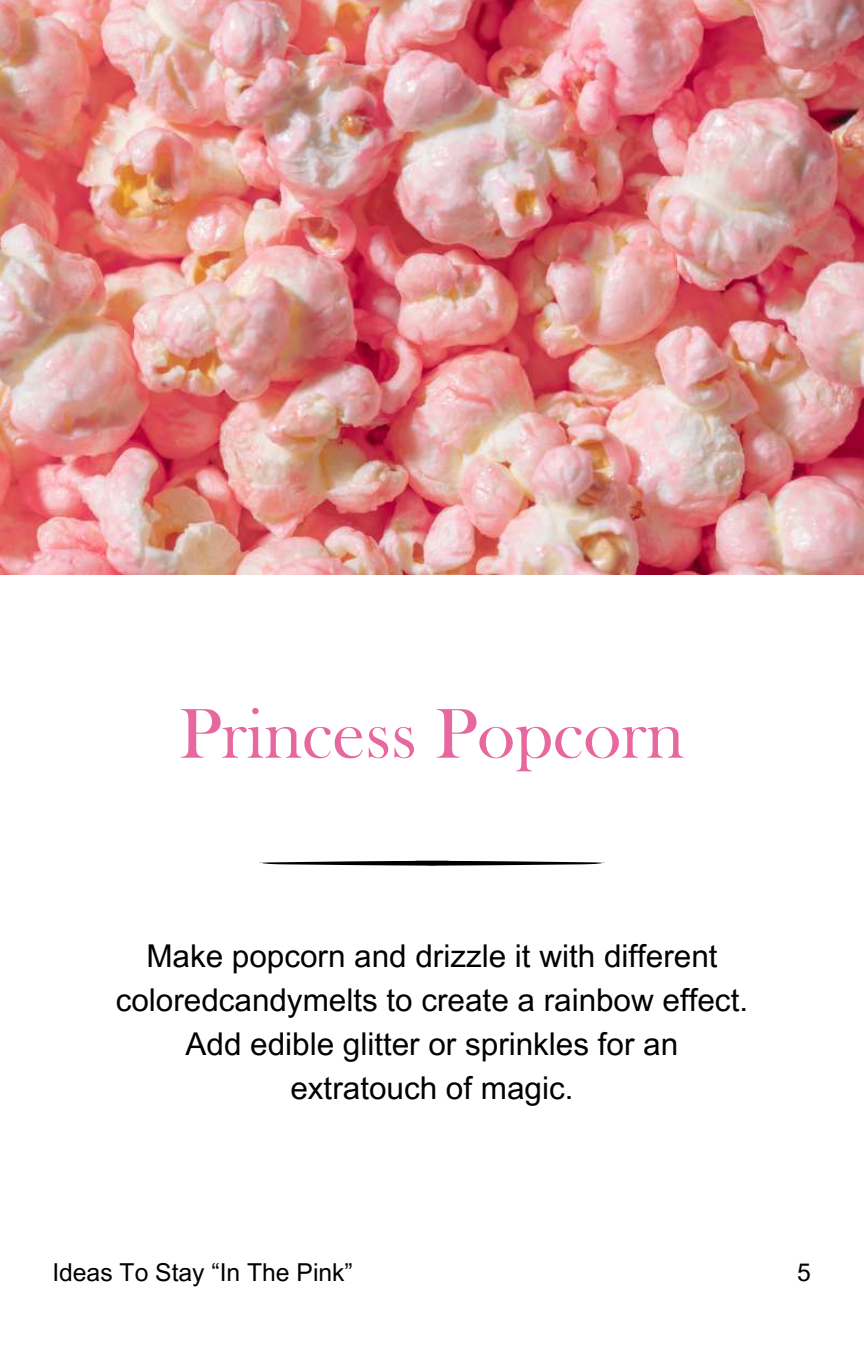
<style>
.page{position:relative;width:864px;height:1350px;background:#fff}
.page>*{position:absolute;margin:0;border:0;box-sizing:border-box;transform-origin:0 0}
.t1{font:72.9px "Bask Old Face";color:#e7689f}
.t2{font:31.5px/43.9px "Arial MT Pro";color:#000;text-align:center}
.t3{font:24.75px "Arial MT Pro";color:#000}
</style>
<div class="page">
<img style="left:0;top:0;width:864px;height:575px">
<svg style="left:259px;top:861px;width:346px;height:5px"></svg>
<h1 class="t1" style="left:179px;top:703px;width:507px">Princess Popcorn</h1>
<p class="t2" style="left:116px;top:938px;width:634px">Make popcorn and drizzle it with different coloredcandymelts to create a rainbow effect.<br>Add edible glitter or sprinkles for an extratouch of magic.</p>
<p class="t3" style="left:52px;top:1263px;width:302px">Ideas To Stay “In The Pink”</p>
<p class="t3" style="left:797px;top:1263px;width:15px">5</p>
</div>
